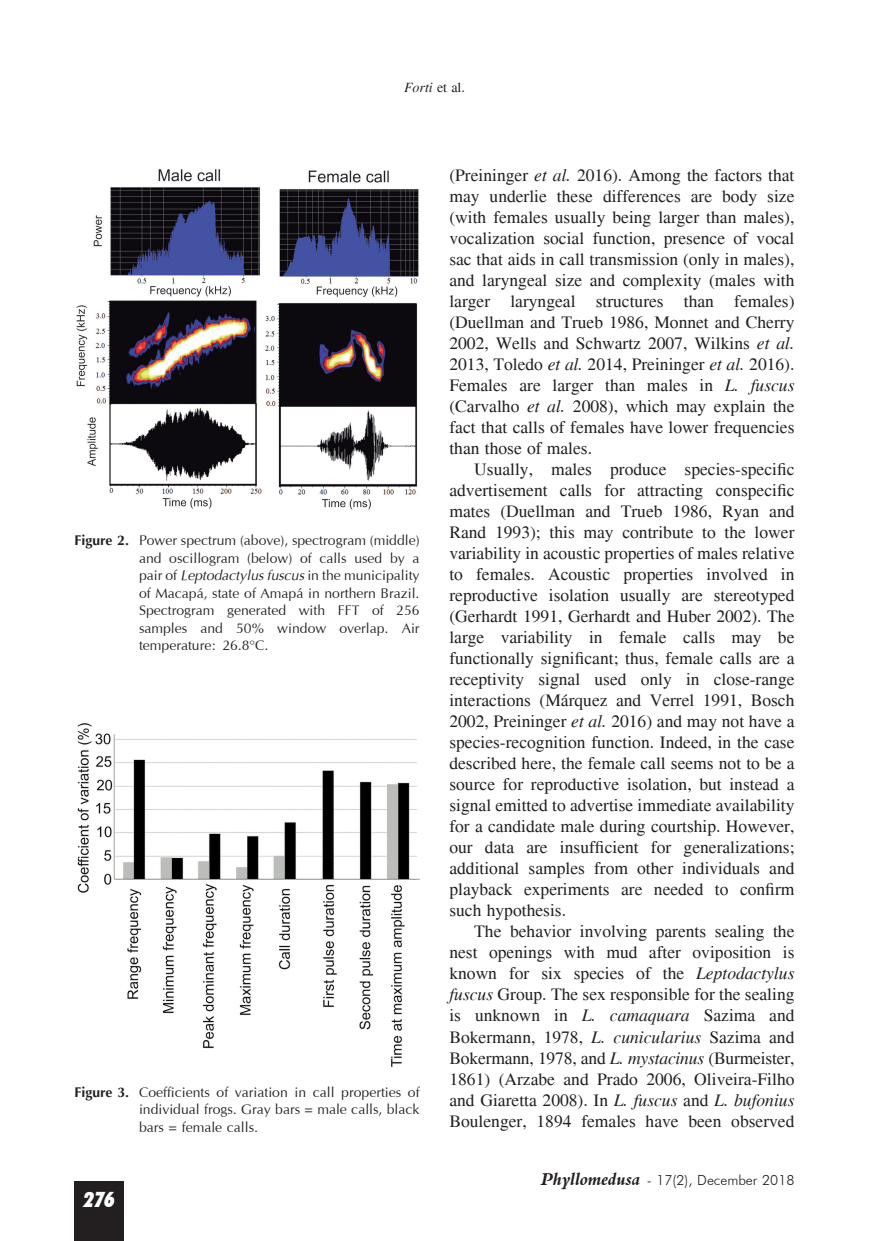
<style>
.page{position:relative;width:869px;height:1241px;background:#fff}
.page>*{position:absolute;margin:0;border:0;box-sizing:border-box;transform-origin:0 0}
.t1{font:italic 900 condensed 21px "Futura BT";color:#fff}
.t2{font:17.5px/21px "Times";color:#231f20;text-align:justify}
.t3{font:14px/17.5px "Optima";color:#231f20;text-align:justify}
.t4{font:300 14px "Futura BT";color:#231f20}
.t5{font:italic 14px "Times";color:#231f20}
.s1{font-style:normal}
.s2{font-weight:700}
.s3{font-style:italic}
.s4{font-family:"Aldine 401 BT Bold Italic A";font-weight:400;font-size:17.5px}
</style>
<div class="page">
<div style="left:74px;top:1181px;width:50px;height:59px;background:#231f20"></div>
<img style="left:76px;top:169px;width:343px;height:341px">
<img style="left:77px;top:723px;width:342px;height:345px">
<p class="t5" style="left:404px;top:79px;width:62px">Forti <span class="s1">et al.</span></p>
<p class="t3" style="left:139px;top:532px;width:282px;text-indent:-64px"><span class="s2">Figure 2.</span> Power spectrum (above), spectrogram (middle) and oscillogram (below) of calls used by a pair of <span class="s3">Leptodactylus fuscus</span> in the municipality of Macapá, state of Amapá in northern Brazil.<br>Spectrogram generated with FFT of 256 samples and 50% window overlap. Air temperature: 26.8°C.</p>
<p class="t3" style="left:139px;top:1083px;width:282px;text-indent:-64px"><span class="s2">Figure 3.</span> Coefficients of variation in call properties of individual frogs. Gray bars = male calls, black bars = female calls.</p>
<p class="t1" style="left:84px;top:1186px;width:32px">276</p>
<p class="t2" style="left:449px;top:164px;width:346px">(Preininger <span class="s3">et al.</span> 2016). Among the factors that may underlie these differences are body size (with females usually being larger than males), vocalization social function, presence of vocal sac that aids in call transmission (only in males), and laryngeal size and complexity (males with larger laryngeal structures than females) (Duellman and Trueb 1986, Monnet and Cherry 2002, Wells and Schwartz 2007, Wilkins <span class="s3">et al.<br></span>2013, Toledo <span class="s3">et al.</span> 2014, Preininger <span class="s3">et al.</span> 2016).<br>Females are larger than males in <span class="s3">L. fuscus </span>(Carvalho <span class="s3">et al.</span> 2008), which may explain the fact that calls of females have lower frequencies than those of males.</p>
<p class="t2" style="left:449px;top:458px;width:346px;text-indent:25px">Usually, males produce species-specific advertisement calls for attracting conspecific mates (Duellman and Trueb 1986, Ryan and Rand 1993); this may contribute to the lower variability in acoustic properties of males relative to females. Acoustic properties involved in reproductive isolation usually are stereotyped (Gerhardt 1991, Gerhardt and Huber 2002). The large variability in female calls may be functionally significant; thus, female calls are a receptivity signal used only in close-range interactions (Márquez and Verrel 1991, Bosch 2002, Preininger <span class="s3">et al.</span> 2016) and may not have a species-recognition function. Indeed, in the case described here, the female call seems not to be a source for reproductive isolation, but instead a signal emitted to advertise immediate availability for a candidate male during courtship. However, our data are insufficient for generalizations; additional samples from other individuals and playback experiments are needed to confirm such hypothesis.</p>
<p class="t2" style="left:449px;top:920px;width:346px;text-indent:25px">The behavior involving parents sealing the nest openings with mud after oviposition is known for six species of the <span class="s3">Leptodactylus fuscus</span> Group. The sex responsible for the sealing is unknown in <span class="s3">L. camaquara</span> Sazima and Bokermann, 1978, <span class="s3">L. cunicularius</span> Sazima and Bokermann, 1978, and <span class="s3">L. mystacinus</span> (Burmeister, 1861) (Arzabe and Prado 2006, Oliveira-Filho and Giaretta 2008). In <span class="s3">L. fuscus</span> and <span class="s3">L. bufonius </span>Boulenger, 1894 females have been observed</p>
<p class="t4" style="left:541px;top:1171px;width:254px"><span class="s4">Phyllomedusa</span> - 17(2), December 2018</p>
</div>
